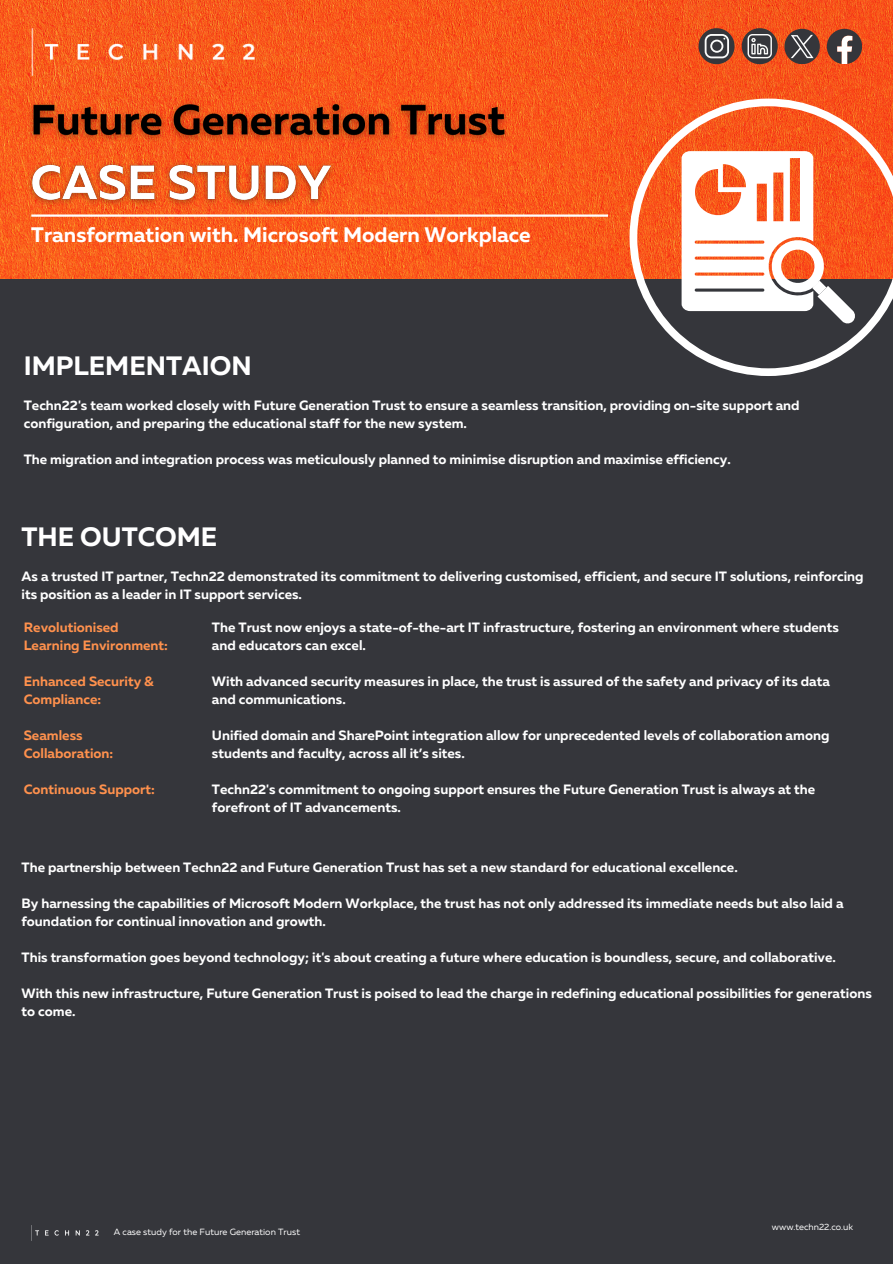
<style>
.page{position:relative;width:893px;height:1264px;background:#fff}
.page>*{position:absolute;margin:0;border:0;box-sizing:border-box;transform-origin:0 0}
.t1{font:700 26.55px "Muller";color:#fff}
.t2{font:700 21px "Muller";color:#fff}
.t3{font:700 13.5px/18px "Muller";color:#fff}
.t4{font:700 13.5px/18px "Muller";color:#ff914d}
.t5{font:9px "Muller";color:#fff}
</style>
<div class="page">
<div style="left:0;top:0;width:892px;height:1263px;background:#35363b"></div>
<img style="left:0;top:0;width:892px;height:278px">
<img style="left:22px;top:95px;width:492px;height:118px">
<svg style="left:629px;top:99px;width:263px;height:277px"></svg>
<svg style="left:681px;top:151px;width:174px;height:173px"></svg>
<img style="left:31px;top:28px;width:224px;height:47px">
<svg style="left:784px;top:29px;width:35px;height:35px"></svg>
<svg style="left:826px;top:29px;width:35px;height:35px"></svg>
<svg style="left:741px;top:28px;width:36px;height:36px"></svg>
<svg style="left:698px;top:28px;width:36px;height:36px"></svg>
<hr style="left:31px;top:214px;width:577px;height:3px;background:#fff">
<img style="left:31px;top:1225px;width:68px;height:14px">
<p class="t2" style="left:31px;top:226px;width:501px">Transformation with. Microsoft Modern Workplace</p>
<p class="t1" style="left:24px;top:354px;width:229px">IMPLEMENTAION</p>
<p class="t3" style="left:24px;top:397px;width:777px">Techn22's team worked closely with Future Generation Trust to ensure a seamless transition, providing on-site support and configuration, and preparing the educational staff for the new system.</p>
<p class="t3" style="left:24px;top:451px;width:708px">The migration and integration process was meticulously planned to minimise disruption and maximise efficiency.</p>
<p class="t1" style="left:22px;top:525px;width:197px">THE OUTCOME</p>
<p class="t3" style="left:22px;top:568px;width:843px">As a trusted IT partner, Techn22 demonstrated its commitment to delivering customised, efficient, and secure IT solutions, reinforcing its position as a leader in IT support services.</p>
<p class="t4" style="left:24px;top:619px;width:146px">Revolutionised<br>Learning Environment:</p>
<p class="t4" style="left:24px;top:673px;width:132px">Enhanced Security &amp;<br>Compliance:</p>
<p class="t4" style="left:24px;top:727px;width:91px">Seamless<br>Collaboration:</p>
<p class="t4" style="left:24px;top:781px;width:132px">Continuous Support:</p>
<p class="t3" style="left:212px;top:619px;width:628px">The Trust now enjoys a state-of-the-art IT infrastructure, fostering an environment where students and educators can excel.</p>
<p class="t3" style="left:212px;top:673px;width:619px">With advanced security measures in place, the trust is assured of the safety and privacy of its data and communications.</p>
<p class="t3" style="left:212px;top:727px;width:619px">Unified domain and SharePoint integration allow for unprecedented levels of collaboration among students and faculty, across all it’s sites.</p>
<p class="t3" style="left:212px;top:781px;width:604px">Techn22's commitment to ongoing support ensures the Future Generation Trust is always at the forefront of IT advancements.</p>
<p class="t3" style="left:22px;top:859px;width:717px">The partnership between Techn22 and Future Generation Trust has set a new standard for educational excellence.</p>
<p class="t3" style="left:22px;top:895px;width:823px">By harnessing the capabilities of Microsoft Modern Workplace, the trust has not only addressed its immediate needs but also laid a foundation for continual innovation and growth.</p>
<p class="t3" style="left:22px;top:949px;width:815px">This transformation goes beyond technology; it's about creating a future where education is boundless, secure, and collaborative.</p>
<p class="t3" style="left:22px;top:985px;width:851px">With this new infrastructure, Future Generation Trust is poised to lead the charge in redefining educational possibilities for generations to come.</p>
<p class="t5" style="left:114px;top:1227px;width:188px">A case study for the Future Generation Trust</p>
<p class="t5" style="left:771px;top:1222px;width:83px">www.techn22.co.uk</p>
</div>
